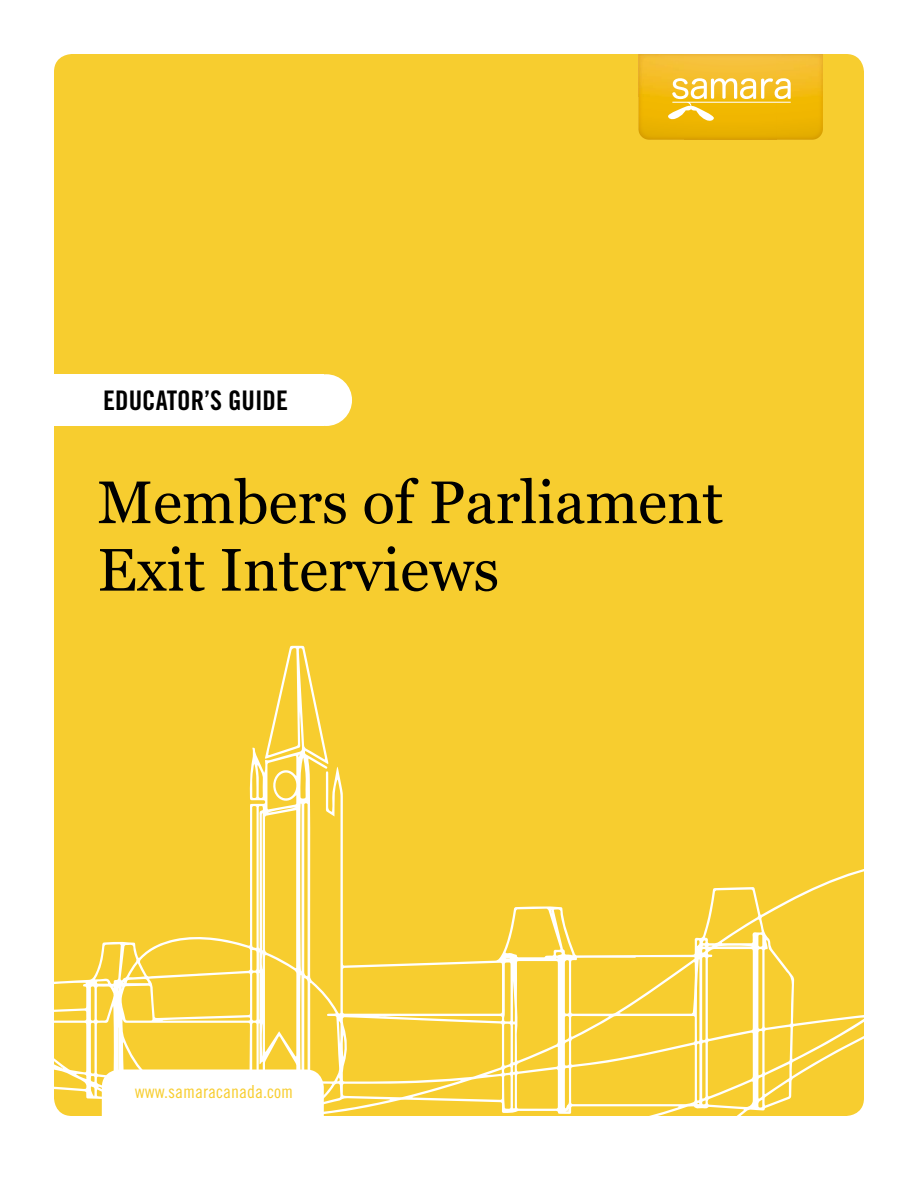
<style>
.page{position:relative;width:918px;height:1188px;background:#fff}
.page>*{position:absolute;margin:0;border:0;box-sizing:border-box;transform-origin:0 0}
.t1{font:60px/67.5px "Georgia";color:#000}
.t2{font:27px "Trade Gothic Bold Cond Twenty";color:#000}
.t3{font:18px "Trade Gothic Cond Eighteen";color:#f7cd2f}
</style>
<div class="page">
<div style="left:54px;top:54px;width:810px;height:1062px;background:#f7cd2f;border-radius:18px"></div>
<svg style="left:54px;top:646px;width:810px;height:470px"></svg>
<svg style="left:565px;top:1109px;width:4px;height:3px"></svg>
<svg style="left:118px;top:1028px;width:10px;height:42px"></svg>
<svg style="left:113px;top:982px;width:12px;height:9px"></svg>
<div style="left:24px;top:374px;width:299px;height:52px;background:#fff"></div>
<div style="left:300px;top:374px;width:52px;height:52px;background:#fff;border-radius:50%"></div>
<img style="left:638px;top:54px;width:185px;height:86px">
<svg style="left:668px;top:78px;width:123px;height:44px;background:#f5cb4a"></svg>
<div style="left:102px;top:1070px;width:222px;height:109px;background:#fff;border-radius:18px"></div>
<p class="t2" style="left:103px;top:384px;width:186px">EDUCATOR’S GUIDE</p>
<p class="t1" style="left:97px;top:470px;width:627px">Members of Parliament<br>Exit Interviews</p>
<p class="t3" style="left:135px;top:1081px;width:160px">www.samaracanada.com</p>
</div>
